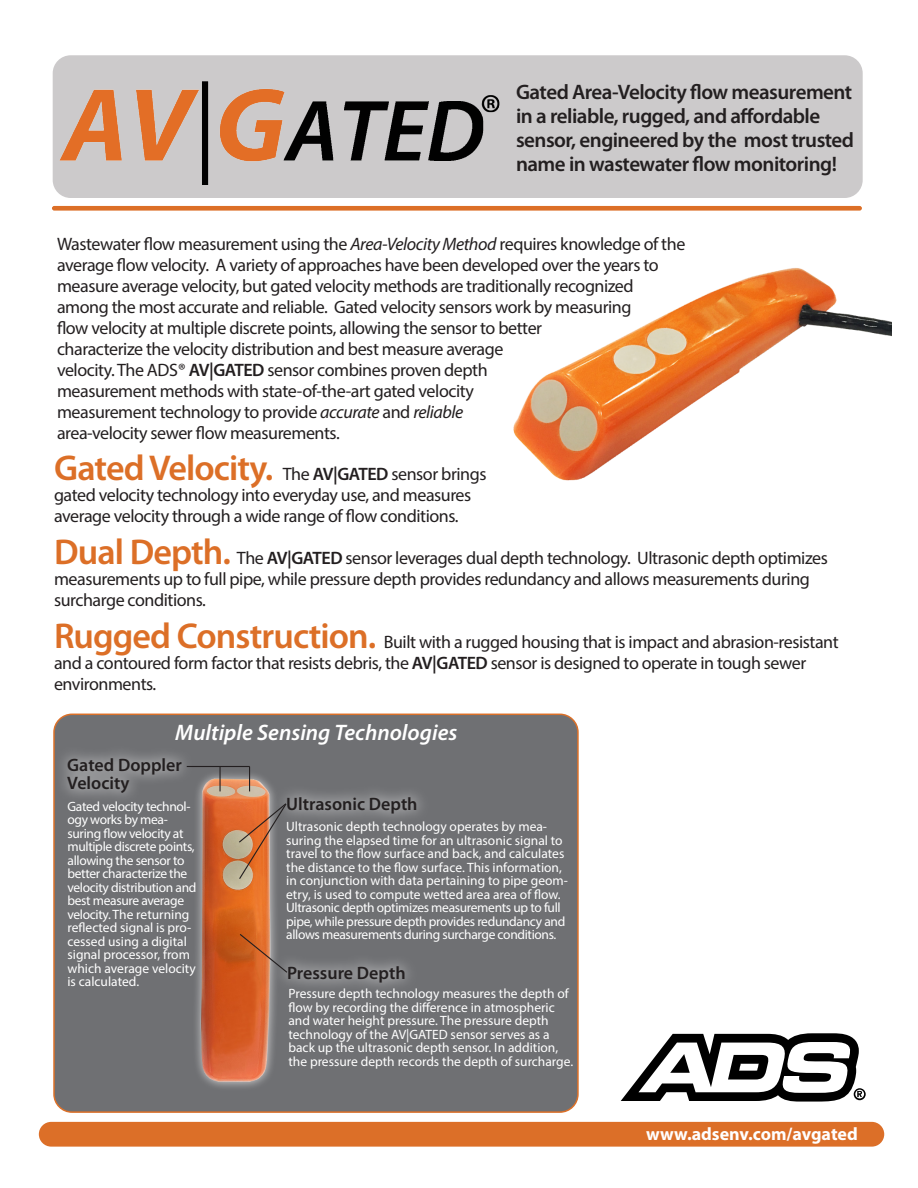
<style>
.page{position:relative;width:918px;height:1188px;background:#fff}
.page>*{position:absolute;margin:0;border:0;box-sizing:border-box;transform-origin:0 0}
.t1{font:italic 600 22.5px "Myriad Pro";color:#fff}
.t2{font:600 21px/24px "Myriad Pro";letter-spacing:-.025em;color:#231f20}
.t3{font:18px/21px "Myriad Pro";letter-spacing:-.025em;color:#231f20}
.t4{font:600 18px "Myriad Pro";color:#231f20}
.t5{font:700 18px "Myriad Pro";color:#fff}
.t6{font:13.5px/13.5px "Myriad Pro";color:#fff}
.t7{font:13.5px/13.5px "Myriad Pro";letter-spacing:-.025em;color:#fff}
.s1{font-style:italic}
.s2{font-weight:600}
.s3{font-weight:600;font-size:36px;color:#dc6f27}
</style>
<div class="page">
<div style="left:39px;top:1122px;width:845px;height:25px;background:#dc6f28;border-radius:12px"></div>
<div style="left:53px;top:55px;width:810px;height:143px;background:#cccacb;border-radius:18px"></div>
<img style="left:59px;top:81px;width:441px;height:104px">
<div style="left:52px;top:206px;width:810px;height:5px;background:#dc6f27;border-radius:2px"></div>
<img style="left:513px;top:268px;width:378px;height:213px">
<svg style="left:621px;top:1033px;width:245px;height:69px"></svg>
<div style="left:54px;top:714px;width:524px;height:398px;background:#6f7073;border-radius:18px"></div>
<div style="left:53px;top:714px;width:526px;height:399px;border:2px solid #dc7028;border-radius:18px"></div>
<div style="left:192px;top:770px;width:88px;height:321px;background:#fff;opacity:.75"></div>
<img style="left:199px;top:776px;width:73px;height:308px">
<svg style="left:275px;top:961px;width:134px;height:33px"></svg>
<svg style="left:274px;top:785px;width:147px;height:33px"></svg>
<svg style="left:55px;top:745px;width:138px;height:61px"></svg>
<svg style="left:238px;top:802px;width:50px;height:78px"></svg>
<hr style="left:187px;top:766px;width:63px;height:1px;background:#231f20">
<hr style="left:219px;top:767px;width:2px;height:24px;background:#231f20">
<svg style="left:249px;top:767px;width:1px;height:24px"></svg>
<svg style="left:239px;top:933px;width:50px;height:41px"></svg>
<p class="t2" style="left:516px;top:79px;width:340px">Gated Area-Velocity flow measurement in a reliable, rugged, and affordable sensor, engineered by the most trusted name in wastewater flow monitoring!</p>
<p class="t3" style="left:57px;top:233px;width:630px">Wastewater flow measurement using the <span class="s1">Area-Velocity Method</span> requires knowledge of the</p>
<p class="t3" style="left:57px;top:254px;width:603px">average flow velocity. A variety of approaches have been developed over the years to</p>
<p class="t3" style="left:57px;top:275px;width:578px;text-align:justify">measure average velocity, but gated velocity methods are traditionally recognized among the most accurate and reliable. Gated velocity sensors work by measuring flow velocity at multiple discrete points, allowing the sensor to better</p>
<p class="t3" style="left:57px;top:338px;width:448px">characterize the velocity distribution and best measure average</p>
<p class="t3" style="left:57px;top:359px;width:432px">velocity. The ADS ® <span class="s2">AV|GATED</span> sensor combines proven depth</p>
<p class="t3" style="left:57px;top:380px;width:418px">measurement methods with state-of-the-art gated velocity measurement technology to provide <span class="s1">accurate</span> and <span class="s1">reliable </span>area-velocity sewer flow measurements.</p>
<p class="t3" style="left:54px;top:463px;width:434px"><span class="s3">Gated Velocity.</span> The <span class="s2">AV|GATED</span> sensor brings</p>
<p class="t3" style="left:54px;top:484px;width:419px">gated velocity technology into everyday use, and measures</p>
<p class="t3" style="left:54px;top:505px;width:406px">average velocity through a wide range of flow conditions.</p>
<p class="t3" style="left:54px;top:547px;width:775px"><span class="s3">Dual Depth.</span> The <span class="s2">AV|GATED</span> sensor leverages dual depth technology. Ultrasonic depth optimizes</p>
<p class="t3" style="left:54px;top:568px;width:757px">measurements up to full pipe, while pressure depth provides redundancy and allows measurements during</p>
<p class="t3" style="left:54px;top:589px;width:154px">surcharge conditions.</p>
<p class="t3" style="left:54px;top:631px;width:786px"><span class="s3">Rugged Construction.</span> Built with a rugged housing that is impact and abrasion-resistant and a contoured form factor that resists debris, the <span class="s2">AV|GATED</span> sensor is designed to operate in tough sewer</p>
<p class="t3" style="left:54px;top:673px;width:104px">environments.</p>
<p class="t1" style="left:175px;top:719px;width:284px">Multiple Sensing Technologies</p>
<p class="t4" style="left:67px;top:754px;width:116px">Gated Doppler</p>
<p class="t4" style="left:67px;top:772px;width:64px">Velocity</p>
<p class="t7" style="left:68px;top:799px;width:130px">Gated velocity technol&shy;ogy works by mea&shy;suring flow velocity at multiple discrete points, allowing the sensor to better characterize the velocity distribution and best measure average velocity. The returning reflected signal is pro&shy;cessed using a digital signal processor, from which average velocity is calculated.</p>
<p class="t4" style="left:286px;top:793px;width:133px">Ultrasonic Depth</p>
<p class="t6" style="left:286px;top:820px;width:283px">Ultrasonic depth technology operates by mea&shy;suring the elapsed time for an ultrasonic signal to travel to the flow surface and back, and calculates the distance to the flow surface. This information, in conjunction with data pertaining to pipe geom&shy;etry, is used to compute wetted area area of flow.<br>Ultrasonic depth optimizes measurements up to full pipe, while pressure depth provides redundancy and allows measurements during surcharge conditions.</p>
<p class="t4" style="left:287px;top:961px;width:120px">Pressure Depth</p>
<p class="t6" style="left:288px;top:987px;width:286px">Pressure depth technology measures the depth of flow by recording the difference in atmospheric and water height pressure. The pressure depth technology of the AV|GATED sensor serves as a back up the ultrasonic depth sensor. In addition, the pressure depth records the depth of surcharge.</p>
<p class="t5" style="left:646px;top:1124px;width:213px">www.adsenv.com/avgated</p>
</div>
